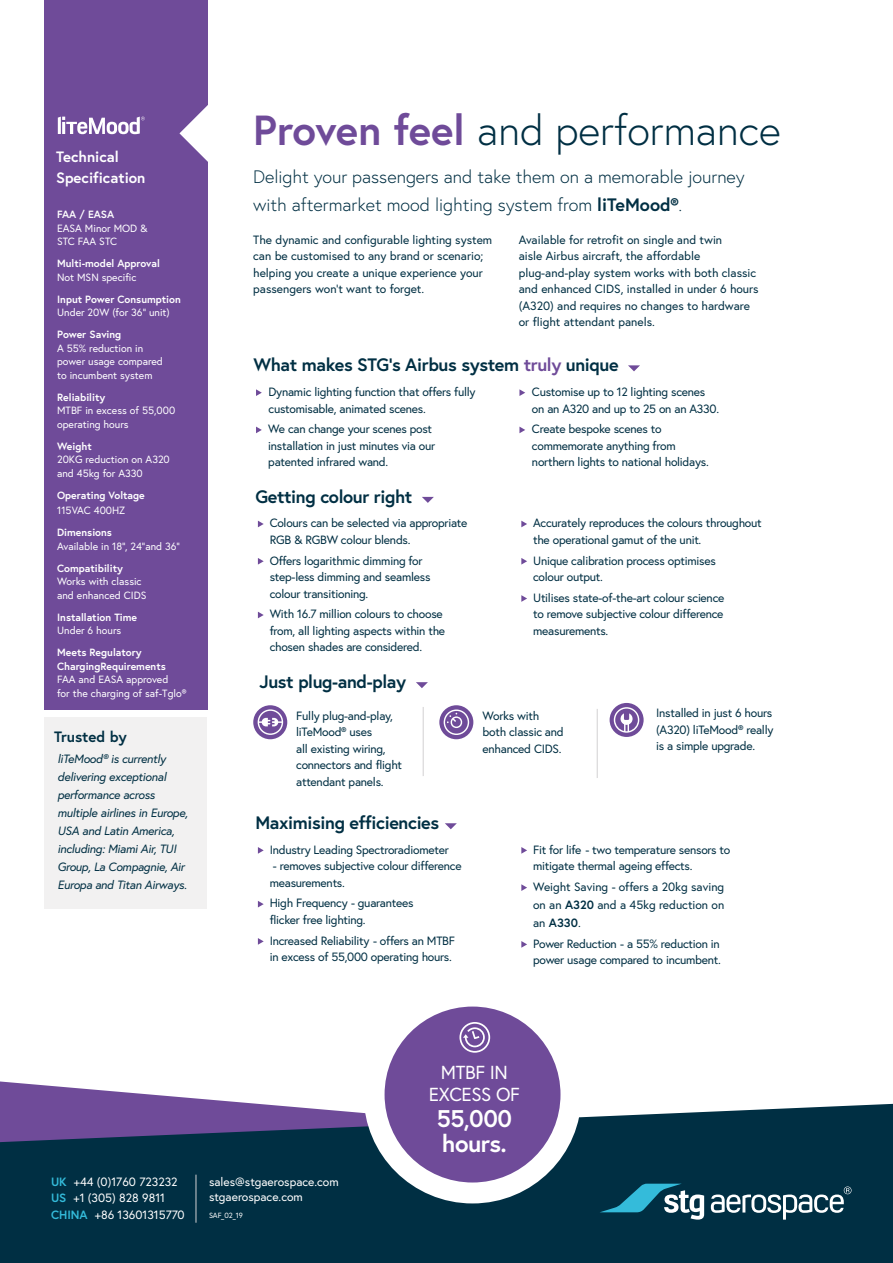
<style>
.page{position:relative;width:893px;height:1263px;background:#fff}
.page>*{position:absolute;margin:0;border:0;box-sizing:border-box;transform-origin:0 0}
.t1{font:300 42px "Europa";color:#002f43}
.t2{font:700 24.15px/25.3px "Europa";letter-spacing:-.02em;color:#fff}
.t3{font:18.9px/22.6px "Europa";letter-spacing:-.02em;color:#fff;text-align:center}
.t4{font:300 18px/28.5px "Europa";color:#002f43}
.t5{font:700 18px "Europa";letter-spacing:-.02em;color:#002f43}
.t6{font:700 15px/21.6px "Europa";color:#fff}
.t7{font:700 15px "Europa";color:#002f43}
.t8{font:12px/16.5px "Europa";letter-spacing:-.02em;color:#002f43}
.t9{font:12px/16.5px "Europa";color:#002f43}
.t10{font:italic 12px/18px "Europa";letter-spacing:-.02em;color:#002f43}
.t11{font:12px/16.5px "Europa";color:#fff}
.t12{font:10.5px/13.5px "Europa";color:#fff}
.t13{font:700 10.5px/13.5px "Europa";color:#fff}
.t14{font:7.5px "Europa";letter-spacing:-.015em;color:#fff}
.s1{font-weight:700;color:#6f4b99}
.s2{font-weight:700}
.s3{color:#6f4b99}
.s4{font-weight:700;color:#34bbda}
</style>
<div class="page">
<div style="left:44px;top:0;width:164px;height:324px;background:#6f4b99"></div>
<svg style="left:0;top:1081px;width:259px;height:23px"></svg>
<svg style="left:0;top:1104px;width:893px;height:155px;background:#113750"></svg>
<svg style="left:600px;top:1184px;width:104px;height:35px;background:#306c80"></svg>
<svg style="left:711px;top:1186px;width:140px;height:33px"></svg>
<svg style="left:628px;top:365px;width:12px;height:6px"></svg>
<div style="left:44px;top:197px;width:164px;height:512px;background:#6f4b99"></div>
<svg style="left:179px;top:105px;width:29px;height:57px"></svg>
<svg style="left:58px;top:117px;width:87px;height:17px"></svg>
<div style="left:374px;top:996px;width:197px;height:197px;background:#6f4b99;border-radius:50%"></div>
<div style="left:364px;top:986px;width:217px;height:217px;border:21px solid #fff;border-radius:50%"></div>
<svg style="left:459px;top:1022px;width:31px;height:31px"></svg>
<svg style="left:256px;top:389px;width:6px;height:7px"></svg>
<svg style="left:256px;top:427px;width:6px;height:6px"></svg>
<svg style="left:519px;top:389px;width:6px;height:7px"></svg>
<svg style="left:519px;top:427px;width:6px;height:6px"></svg>
<svg style="left:422px;top:497px;width:12px;height:6px"></svg>
<svg style="left:258px;top:521px;width:6px;height:6px"></svg>
<svg style="left:258px;top:558px;width:6px;height:7px"></svg>
<svg style="left:258px;top:612px;width:6px;height:6px"></svg>
<svg style="left:521px;top:521px;width:6px;height:6px"></svg>
<svg style="left:521px;top:558px;width:6px;height:7px"></svg>
<svg style="left:521px;top:595px;width:6px;height:7px"></svg>
<svg style="left:416px;top:682px;width:12px;height:6px"></svg>
<div style="left:253px;top:705px;width:34px;height:34px;background:#6f4b99;border-radius:50%"></div>
<hr style="left:423px;top:707px;width:1px;height:69px;background:#d2d1d2">
<hr style="left:597px;top:709px;width:1px;height:69px;background:#d2d1d2">
<div style="left:439px;top:705px;width:34px;height:34px;background:#6f4b99;border-radius:50%"></div>
<div style="left:610px;top:703px;width:34px;height:34px;background:#6f4b99;border-radius:50%"></div>
<svg style="left:258px;top:709px;width:25px;height:26px"></svg>
<svg style="left:444px;top:709px;width:25px;height:26px"></svg>
<svg style="left:614px;top:707px;width:25px;height:26px"></svg>
<svg style="left:445px;top:823px;width:12px;height:6px"></svg>
<svg style="left:258px;top:847px;width:6px;height:7px"></svg>
<svg style="left:258px;top:901px;width:6px;height:6px"></svg>
<svg style="left:258px;top:938px;width:6px;height:7px"></svg>
<svg style="left:521px;top:847px;width:6px;height:7px"></svg>
<svg style="left:521px;top:884px;width:6px;height:7px"></svg>
<svg style="left:521px;top:941px;width:6px;height:7px"></svg>
<div style="left:45px;top:717px;width:162px;height:191px;background:#f2f1f1"></div>
<hr style="left:196px;top:1175px;width:1px;height:48px;background:#d2d1d2">
<hr style="left:0;top:1259px;width:893px;height:4px;background:#002f43">
<p class="t6" style="left:56px;top:145px;width:91px">Technical<br>Specification</p>
<p class="t13" style="left:57px;top:207px;width:59px">FAA / EASA</p>
<p class="t12" style="left:57px;top:221px;width:92px">EASA Minor MOD &amp;<br>STC FAA STC</p>
<p class="t13" style="left:57px;top:256px;width:104px">Multi-model Approval</p>
<p class="t12" style="left:57px;top:270px;width:81px">Not MSN specific</p>
<p class="t13" style="left:57px;top:292px;width:125px">Input Power Consumption</p>
<p class="t12" style="left:57px;top:305px;width:114px">Under 20W (for 36” unit)</p>
<p class="t13" style="left:57px;top:327px;width:66px">Power Saving</p>
<p class="t12" style="left:57px;top:341px;width:107px">A 55% reduction in power usage compared to incumbent system</p>
<p class="t13" style="left:57px;top:390px;width:50px">Reliability</p>
<p class="t12" style="left:57px;top:403px;width:120px">MTBF in excess of 55,000 operating hours</p>
<p class="t13" style="left:57px;top:439px;width:36px">Weight</p>
<p class="t12" style="left:57px;top:452px;width:114px">20KG reduction on A320 and 45kg for A330</p>
<p class="t13" style="left:57px;top:488px;width:89px">Operating Voltage</p>
<p class="t12" style="left:57px;top:504px;width:70px">115VAC 400HZ</p>
<p class="t13" style="left:57px;top:525px;width:56px">Dimensions</p>
<p class="t12" style="left:57px;top:539px;width:124px">Available in 18”, 24”and 36”</p>
<p class="t13" style="left:57px;top:561px;width:67px">Compatibility</p>
<p class="t12" style="left:57px;top:575px;width:91px">Works with classic and enhanced CIDS</p>
<p class="t13" style="left:57px;top:610px;width:82px">Installation Time</p>
<p class="t12" style="left:57px;top:624px;width:66px">Under 6 hours</p>
<p class="t13" style="left:57px;top:646px;width:110px">Meets Regulatory<br>ChargingRequirements</p>
<p class="t12" style="left:57px;top:673px;width:131px">FAA and EASA approved<br>for the charging of saf-Tglo®</p>
<p class="t7" style="left:54px;top:726px;width:74px">Trusted by</p>
<p class="t10" style="left:57px;top:750px;width:132px">liTeMood® is currently delivering exceptional performance across multiple airlines in Europe,<br>USA and Latin America, including: Miami Air, TUI<br>Group, La Compagnie, Air<br>Europa and Titan Airways.</p>
<h1 class="t1" style="left:253px;top:104px;width:529px"><span class="s1">Proven feel</span> and performance</h1>
<h3 class="t4" style="left:253px;top:162px;width:493px">Delight your passengers and take them on a memorable journey with aftermarket mood lighting system from <span class="s2">liTeMood®</span>.</h3>
<p class="t9" style="left:253px;top:231px;width:240px">The dynamic and configurable lighting system can be customised to any brand or scenario; helping you create a unique experience your passengers won’t want to forget.</p>
<p class="t9" style="left:519px;top:231px;width:241px">Available for retrofit on single and twin<br>aisle Airbus aircraft, the affordable plug-and-play system works with both classic and enhanced CIDS, installed in under 6 hours (A320) and requires no changes to hardware or flight attendant panels.</p>
<h3 class="t5" style="left:253px;top:353px;width:367px">What makes STG’s Airbus system <span class="s3">truly</span> unique</h3>
<p class="t8" style="left:269px;top:383px;width:209px">Dynamic lighting function that offers fully customisable, animated scenes.</p>
<p class="t8" style="left:268px;top:421px;width:168px">We can change your scenes post installation in just minutes via our patented infrared wand.</p>
<h3 class="t5" style="left:255px;top:484px;width:159px">Getting colour right</h3>
<p class="t8" style="left:270px;top:515px;width:199px">Colours can be selected via appropriate<br>RGB &amp; RGBW colour blends.</p>
<p class="t8" style="left:270px;top:552px;width:162px">Offers logarithmic dimming for step-less dimming and seamless colour transitioning.</p>
<p class="t8" style="left:270px;top:606px;width:177px">With 16.7 million colours to choose from, all lighting aspects within the chosen shades are considered.</p>
<p class="t8" style="left:532px;top:383px;width:189px">Customise up to 12 lighting scenes on an A320 and up to 25 on an A330.</p>
<p class="t8" style="left:532px;top:421px;width:178px">Create bespoke scenes to commemorate anything from northern lights to national holidays.</p>
<p class="t8" style="left:533px;top:515px;width:230px">Accurately reproduces the colours throughout the operational gamut of the unit.</p>
<p class="t8" style="left:533px;top:552px;width:184px">Unique calibration process optimises colour output.</p>
<p class="t8" style="left:533px;top:589px;width:193px;text-align:justify">Utilises state-of-the-art colour science to remove subjective colour difference measurements.</p>
<h3 class="t5" style="left:259px;top:669px;width:148px">Just plug-and-play</h3>
<p class="t8" style="left:296px;top:707px;width:107px">Fully plug-and-play, liTeMood® uses<br>all existing wiring, connectors and flight attendant panels.</p>
<p class="t8" style="left:483px;top:707px;width:83px">Works with both classic and enhanced CIDS.</p>
<p class="t8" style="left:656px;top:704px;width:119px;text-align:justify">Installed in just 6 hours (A320) liTeMood® really is a simple upgrade.</p>
<h3 class="t5" style="left:255px;top:810px;width:185px">Maximising efficiencies</h3>
<p class="t8" style="left:270px;top:841px;width:181px">Industry Leading Spectroradiometer</p>
<p class="t8" style="left:270px;top:857px;width:193px">- removes subjective colour difference measurements.</p>
<p class="t8" style="left:270px;top:895px;width:145px">High Frequency - guarantees flicker free lighting.</p>
<p class="t8" style="left:270px;top:932px;width:187px">Increased Reliability - offers an MTBF in excess of 55,000 operating hours.</p>
<p class="t8" style="left:533px;top:841px;width:199px">Fit for life - two temperature sensors to mitigate thermal ageing effects.</p>
<p class="t8" style="left:533px;top:877px;width:193px;line-height:18px;text-align:justify">Weight Saving - offers a 20kg saving on an <span class="s2">A320</span> and a 45kg reduction on an <span class="s2">A330</span>.</p>
<p class="t8" style="left:533px;top:935px;width:189px">Power Reduction - a 55% reduction in power usage compared to incumbent.</p>
<h3 class="t3" style="left:429px;top:1060px;width:93px">MTBF IN<br>EXCESS OF</h3>
<h2 class="t2" style="left:437px;top:1105px;width:77px">55,000 hours.</h2>
<p class="t11" style="left:51px;top:1173px;width:135px"><span class="s4">UK</span> +44 (0)1760 723232<br><span class="s4">US</span> +1 (305) 828 9811<br><span class="s4">CHINA</span> +86 13601315770</p>
<p class="t11" style="left:209px;top:1174px;width:131px;line-height:15px">sales@stgaerospace.com stgaerospace.com</p>
<p class="t14" style="left:209px;top:1210px;width:35px">SAF_02_19</p>
</div>
